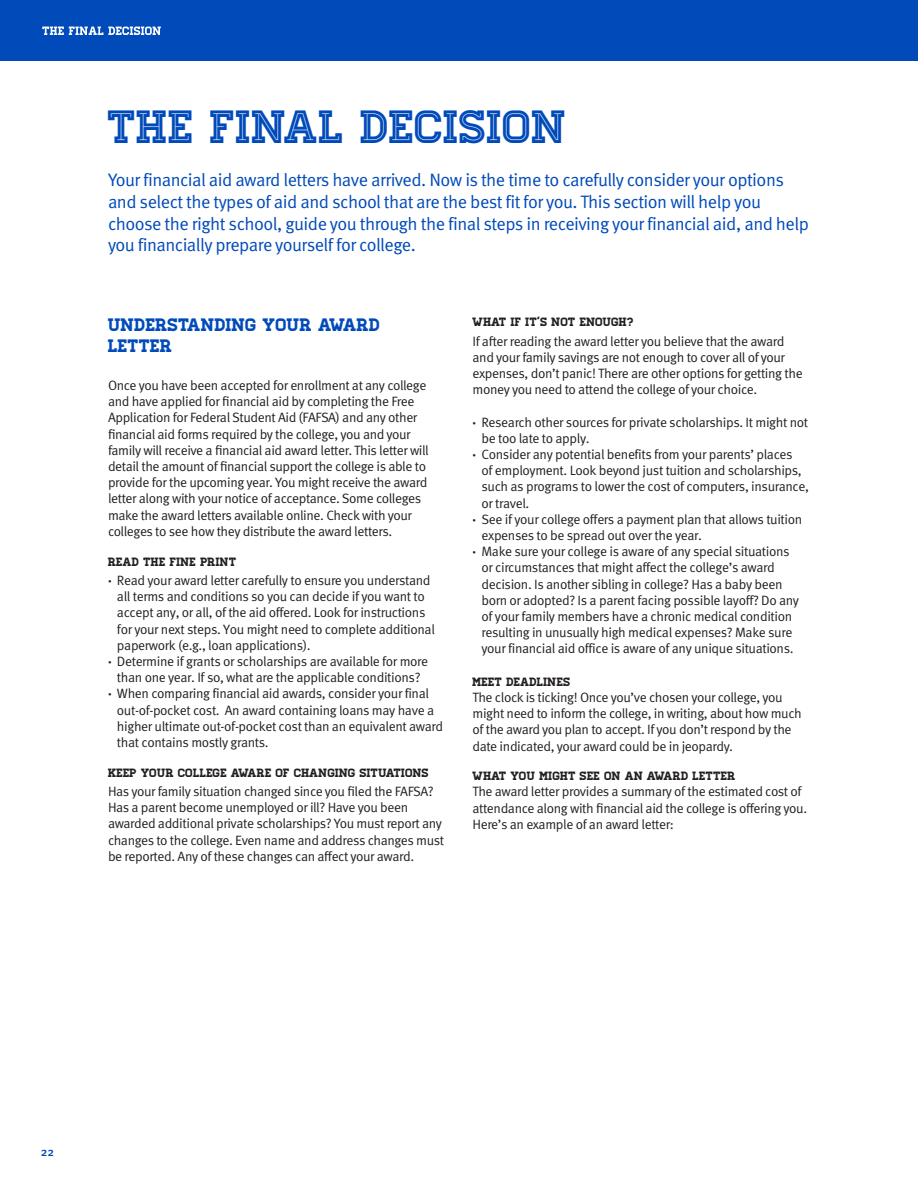
<style>
.page{position:relative;width:918px;height:1188px;background:#fff}
.page>*{position:absolute;margin:0;border:0;box-sizing:border-box;transform-origin:0 0}
.t1{font:46.5px "Homestead Inline";color:#004aba}
.t2{font:18px/21.6px "Meta OT Norm";letter-spacing:-.03em;color:#004aba}
.t3{font:18px/21.6px "Homestead";color:#004aba}
.t4{font:13.5px/16.2px "Meta OT Norm";letter-spacing:-.03em;color:#231f20}
.t5{font:12px "Homestead";color:#231f20}
.t6{font:500 12px "Meta OT";color:#004aba}
.s1{font-family:"Meta OT";font-weight:700}
</style>
<div class="page">
<div style="left:0;top:0;width:918px;height:60px;background:#004aba"></div>
<svg style="left:42px;top:26px;width:119px;height:9px"></svg>
<h1 class="t1" style="left:108px;top:99px;width:461px">THE FINAL DECISION</h1>
<p class="t2" style="left:108px;top:170px;width:703px">Your financial aid award letters have arrived. Now is the time to carefully consider your options and select the types of aid and school that are the best fit for you. This section will help you choose the right school, guide you through the final steps in receiving your financial aid, and help you financially prepare yourself for college.</p>
<h2 class="t3" style="left:108px;top:314px;width:274px">UNDERSTANDING YOUR AWARD<br>LETTER</h2>
<p class="t4" style="left:108px;top:378px;width:322px">Once you have been accepted for enrollment at any college and have applied for financial aid by completing the Free Application for Federal Student Aid (FAFSA) and any other financial aid forms required by the college, you and your family will receive a financial aid award letter. This letter will detail the amount of financial support the college is able to provide for the upcoming year. You might receive the award letter along with your notice of acceptance. Some colleges make the award letters available online. Check with your colleges to see how they distribute the award letters.</p>
<p class="t5" style="left:108px;top:554px;width:130px">READ THE FINE PRINT</p>
<p class="t4" style="left:108px;top:572px;width:324px"><span class="s1">·</span> Read your award letter carefully to ensure you understand</p>
<p class="t4" style="left:117px;top:589px;width:309px">all terms and conditions so you can decide if you want to</p>
<p class="t4" style="left:117px;top:605px;width:310px">accept any, or all, of the aid offered. Look for instructions</p>
<p class="t4" style="left:117px;top:621px;width:320px">for your next steps. You might need to complete additional</p>
<p class="t4" style="left:117px;top:637px;width:195px">paperwork (e.g., loan applications).</p>
<p class="t4" style="left:108px;top:653px;width:322px"><span class="s1">·</span> Determine if grants or scholarships are available for more</p>
<p class="t4" style="left:117px;top:670px;width:305px">than one year. If so, what are the applicable conditions?</p>
<p class="t4" style="left:108px;top:686px;width:323px"><span class="s1">·</span> When comparing financial aid awards, consider your final</p>
<p class="t4" style="left:117px;top:702px;width:319px">out-of-pocket cost. An award containing loans may have a</p>
<p class="t4" style="left:117px;top:718px;width:328px">higher ultimate out-of-pocket cost than an equivalent award</p>
<p class="t4" style="left:117px;top:734px;width:153px">that contains mostly grants.</p>
<p class="t5" style="left:108px;top:765px;width:322px">KEEP YOUR COLLEGE AWARE OF CHANGING SITUATIONS</p>
<p class="t4" style="left:108px;top:784px;width:338px">Has your family situation changed since you filed the FAFSA?<br>Has a parent become unemployed or ill? Have you been awarded additional private scholarships? You must report any changes to the college. Even name and address changes must be reported. Any of these changes can affect your award.</p>
<p class="t5" style="left:472px;top:315px;width:163px">WHAT IF IT’S NOT ENOUGH?</p>
<p class="t4" style="left:472px;top:333px;width:332px">If after reading the award letter you believe that the award and your family savings are not enough to cover all of your expenses, don’t panic! There are other options for getting the money you need to attend the college of your choice.</p>
<p class="t4" style="left:472px;top:414px;width:337px"><span class="s1">·</span> Research other sources for private scholarships. It might not</p>
<p class="t4" style="left:481px;top:430px;width:110px">be too late to apply.</p>
<p class="t4" style="left:472px;top:446px;width:322px"><span class="s1">·</span> Consider any potential benefits from your parents’ places</p>
<p class="t4" style="left:481px;top:463px;width:322px">of employment. Look beyond just tuition and scholarships,</p>
<p class="t4" style="left:481px;top:479px;width:329px">such as programs to lower the cost of computers, insurance,</p>
<p class="t4" style="left:481px;top:495px;width:49px">or travel.</p>
<p class="t4" style="left:472px;top:511px;width:331px"><span class="s1">·</span> See if your college offers a payment plan that allows tuition</p>
<p class="t4" style="left:481px;top:527px;width:222px">expenses to be spread out over the year.</p>
<p class="t4" style="left:472px;top:544px;width:319px"><span class="s1">·</span> Make sure your college is aware of any special situations</p>
<p class="t4" style="left:481px;top:560px;width:295px">or circumstances that might affect the college’s award</p>
<p class="t4" style="left:481px;top:576px;width:303px">decision. Is another sibling in college? Has a baby been</p>
<p class="t4" style="left:481px;top:592px;width:319px">born or adopted? Is a parent facing possible layoff? Do any</p>
<p class="t4" style="left:481px;top:608px;width:312px">of your family members have a chronic medical condition</p>
<p class="t4" style="left:481px;top:625px;width:312px">resulting in unusually high medical expenses? Make sure</p>
<p class="t4" style="left:481px;top:641px;width:314px">your financial aid office is aware of any unique situations.</p>
<p class="t5" style="left:472px;top:675px;width:99px">MEET DEADLINES</p>
<p class="t4" style="left:472px;top:689px;width:331px">The clock is ticking! Once you’ve chosen your college, you might need to inform the college, in writing, about how much of the award you plan to accept. If you don’t respond by the date indicated, your award could be in jeopardy.</p>
<p class="t5" style="left:472px;top:769px;width:265px">WHAT YOU MIGHT SEE ON AN AWARD LETTER</p>
<p class="t4" style="left:472px;top:784px;width:336px">The award letter provides a summary of the estimated cost of attendance along with financial aid the college is offering you.<br>Here’s an example of an award letter:</p>
<p class="t6" style="left:41px;top:1145px;width:15px">22</p>
</div>
